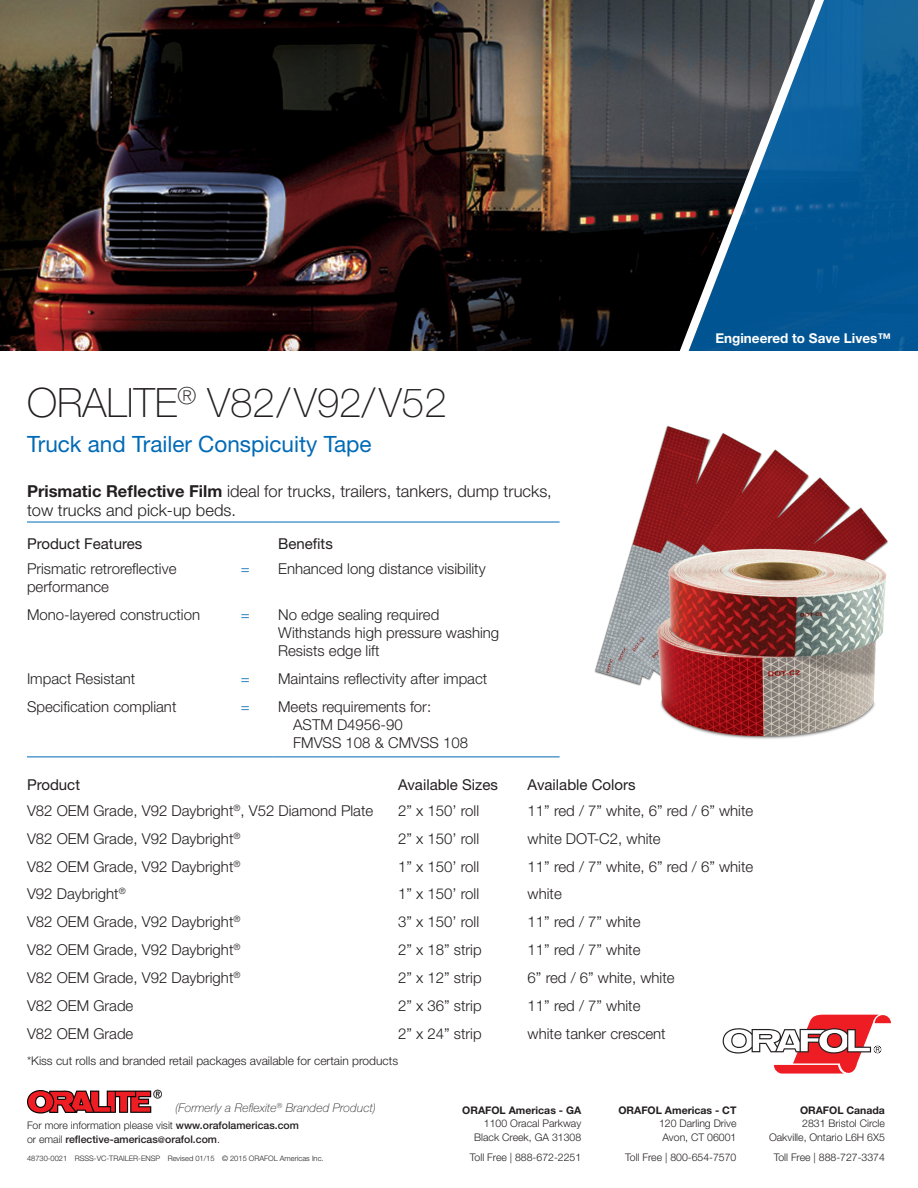
<style>
.page{position:relative;width:918px;height:1188px;background:#fff}
.page>*{position:absolute;margin:0;border:0;box-sizing:border-box;transform-origin:0 0}
.t1{font:100 40.5px "Helvetica Neue LT Std";color:#231f20}
.t2{font:22.5px "Helvetica Neue LT Std";color:#016ab6}
.t3{font:300 16.5px/19.5px "Helvetica Neue LT Std";color:#231f20}
.t4{font:300 15px/18px "Helvetica Neue LT Std";color:#231f20}
.t5{font:15px "Helvetica Neue LT Std";color:#231f20}
.t6{font:300 15px "Helvetica Neue LT Std";color:#016ab6}
.t7{font:700 13.5px "Helvetica Neue LT Std";color:#fff}
.t8{font:300 12px "Helvetica Neue LT Std";color:#231f20}
.t9{font:italic 100 12px "Helvetica Neue LT Std";letter-spacing:.01em;color:#231f20}
.t10{font:300 10.5px/13.5px "Helvetica Neue LT Std";color:#231f20;text-align:right}
.t11{font:500 10.5px/13.5px "Helvetica Neue LT Std";color:#231f20}
.t12{font:300 7.5px "Helvetica Neue LT Std";color:#231f20}
.s1{font-weight:700}
.s2{font-weight:300}
.s3{font-size:9px}
</style>
<div class="page">
<img style="left:0;top:0;width:672px;height:351px">
<svg style="left:841px;top:0;width:77px;height:351px;background:#075a95"></svg>
<svg style="left:672px;top:0;width:169px;height:351px;background:#285373"></svg>
<hr style="left:27px;top:522px;width:208px;height:1px;background:#016ab6">
<hr style="left:235px;top:522px;width:37px;height:1px;background:#016ab6">
<hr style="left:272px;top:522px;width:288px;height:1px;background:#016ab6">
<hr style="left:27px;top:757px;width:208px;height:1px;background:#016ab6">
<hr style="left:235px;top:757px;width:37px;height:1px;background:#016ab6">
<hr style="left:272px;top:757px;width:288px;height:1px;background:#016ab6">
<svg style="left:723px;top:1015px;width:168px;height:59px"></svg>
<img style="left:594px;top:426px;width:294px;height:313px">
<svg style="left:27px;top:1090px;width:135px;height:24px"></svg>
<p class="t7" style="left:715px;top:329px;width:177px">Engineered to Save Lives™</p>
<p class="t1" style="left:27px;top:380px;width:421px">ORALITE<sup>®</sup> V82/V92/V52</p>
<p class="t2" style="left:27px;top:430px;width:346px">Truck and Trailer Conspicuity Tape</p>
<p class="t3" style="left:27px;top:481px;width:526px"><span class="s1">Prismatic Reflective Film</span> ideal for trucks, trailers, tankers, dump trucks, tow trucks and pick-up beds.</p>
<p class="t5" style="left:27px;top:535px;width:117px">Product Features</p>
<p class="t5" style="left:278px;top:535px;width:56px">Benefits</p>
<p class="t4" style="left:27px;top:560px;width:151px">Prismatic retroreflective performance</p>
<p class="t6" style="left:241px;top:560px;width:10px">=</p>
<p class="t4" style="left:278px;top:560px;width:209px">Enhanced long distance visibility</p>
<p class="t4" style="left:27px;top:606px;width:175px">Mono-layered construction</p>
<p class="t6" style="left:241px;top:606px;width:10px">=</p>
<p class="t4" style="left:278px;top:606px;width:163px">No edge sealing required</p>
<p class="t4" style="left:278px;top:624px;width:223px">Withstands high pressure washing</p>
<p class="t4" style="left:278px;top:642px;width:103px">Resists edge lift</p>
<p class="t4" style="left:27px;top:670px;width:110px">Impact Resistant</p>
<p class="t6" style="left:241px;top:670px;width:10px">=</p>
<p class="t4" style="left:278px;top:670px;width:211px">Maintains reflectivity after impact</p>
<p class="t4" style="left:27px;top:698px;width:151px">Specification compliant</p>
<p class="t6" style="left:241px;top:698px;width:10px">=</p>
<p class="t4" style="left:278px;top:698px;width:155px">Meets requirements for:</p>
<p class="t4" style="left:293px;top:716px;width:111px">ASTM D4956-90</p>
<p class="t4" style="left:293px;top:734px;width:177px">FMVSS 108 &amp; CMVSS 108</p>
<p class="t5" style="left:27px;top:776px;width:55px">Product</p>
<p class="t5" style="left:398px;top:776px;width:101px">Available Sizes</p>
<p class="t5" style="left:528px;top:776px;width:110px">Available Colors</p>
<p class="t4" style="left:27px;top:801px;width:348px">V82 OEM Grade, V92 Daybright<sup>®</sup>, V52 Diamond Plate</p>
<p class="t4" style="left:398px;top:801px;width:83px">2” x 150’ roll</p>
<p class="t4" style="left:528px;top:801px;width:227px">11” red / 7” white, 6” red / 6” white</p>
<p class="t4" style="left:27px;top:829px;width:215px">V82 OEM Grade, V92 Daybright<sup>®</sup></p>
<p class="t4" style="left:398px;top:829px;width:83px">2” x 150’ roll</p>
<p class="t4" style="left:528px;top:829px;width:135px">white DOT-C2, white</p>
<p class="t4" style="left:27px;top:857px;width:215px">V82 OEM Grade, V92 Daybright<sup>®</sup></p>
<p class="t4" style="left:398px;top:857px;width:83px">1” x 150’ roll</p>
<p class="t4" style="left:528px;top:857px;width:227px">11” red / 7” white, 6” red / 6” white</p>
<p class="t4" style="left:27px;top:885px;width:100px">V92 Daybright<sup>®</sup></p>
<p class="t4" style="left:398px;top:885px;width:83px">1” x 150’ roll</p>
<p class="t4" style="left:528px;top:885px;width:36px">white</p>
<p class="t4" style="left:27px;top:913px;width:215px">V82 OEM Grade, V92 Daybright<sup>®</sup></p>
<p class="t4" style="left:398px;top:913px;width:83px">3” x 150’ roll</p>
<p class="t4" style="left:528px;top:913px;width:114px">11” red / 7” white</p>
<p class="t4" style="left:27px;top:941px;width:215px">V82 OEM Grade, V92 Daybright<sup>®</sup></p>
<p class="t4" style="left:398px;top:941px;width:85px">2” x 18” strip</p>
<p class="t4" style="left:528px;top:941px;width:114px">11” red / 7” white</p>
<p class="t4" style="left:27px;top:969px;width:215px">V82 OEM Grade, V92 Daybright<sup>®</sup></p>
<p class="t4" style="left:398px;top:969px;width:85px">2” x 12” strip</p>
<p class="t4" style="left:528px;top:969px;width:148px">6” red / 6” white, white</p>
<p class="t4" style="left:27px;top:997px;width:108px">V82 OEM Grade</p>
<p class="t4" style="left:398px;top:997px;width:85px">2” x 36” strip</p>
<p class="t4" style="left:528px;top:997px;width:114px">11” red / 7” white</p>
<p class="t4" style="left:27px;top:1025px;width:108px">V82 OEM Grade</p>
<p class="t4" style="left:398px;top:1025px;width:85px">2” x 24” strip</p>
<p class="t4" style="left:528px;top:1025px;width:140px">white tanker crescent</p>
<p class="t8" style="left:27px;top:1054px;width:373px">*Kiss cut rolls and branded retail packages available for certain products</p>
<p class="t9" style="left:176px;top:1101px;width:202px">(Formerly a Reflexite<sup>®</sup> Branded Product)</p>
<p class="t10" style="left:462px;top:1103px;width:120px"><span class="s1">ORAFOL Americas - GA<br></span>1100 Oracal Parkway<br>Black Creek, GA 31308</p>
<p class="t10" style="left:470px;top:1150px;width:113px">Toll Free | 888-672-2251</p>
<p class="t10" style="left:618px;top:1103px;width:120px"><span class="s1">ORAFOL Americas - CT<br></span>120 Darling Drive<br>Avon, CT 06001</p>
<p class="t10" style="left:625px;top:1150px;width:113px">Toll Free | 800-654-7570</p>
<p class="t10" style="left:769px;top:1103px;width:117px"><span class="s1">ORAFOL Canada<br></span>2831 Bristol Circle<br>Oakville, Ontario L6H 6X5</p>
<p class="t11" style="left:27px;top:1119px;width:273px"><span class="s2">For more information please visit</span> www.orafolamericas.com <span class="s2">or email</span> reflective-americas<span class="s3">@</span>orafol.com<span class="s2">.</span></p>
<p class="t12" style="left:27px;top:1154px;width:298px">48730-0021 RSSS-VC-TRAILER-ENSP Revised 01/15 © 2015 ORAFOL Americas Inc.</p>
<p class="t10" style="left:774px;top:1150px;width:113px">Toll Free | 888-727-3374</p>
</div>
